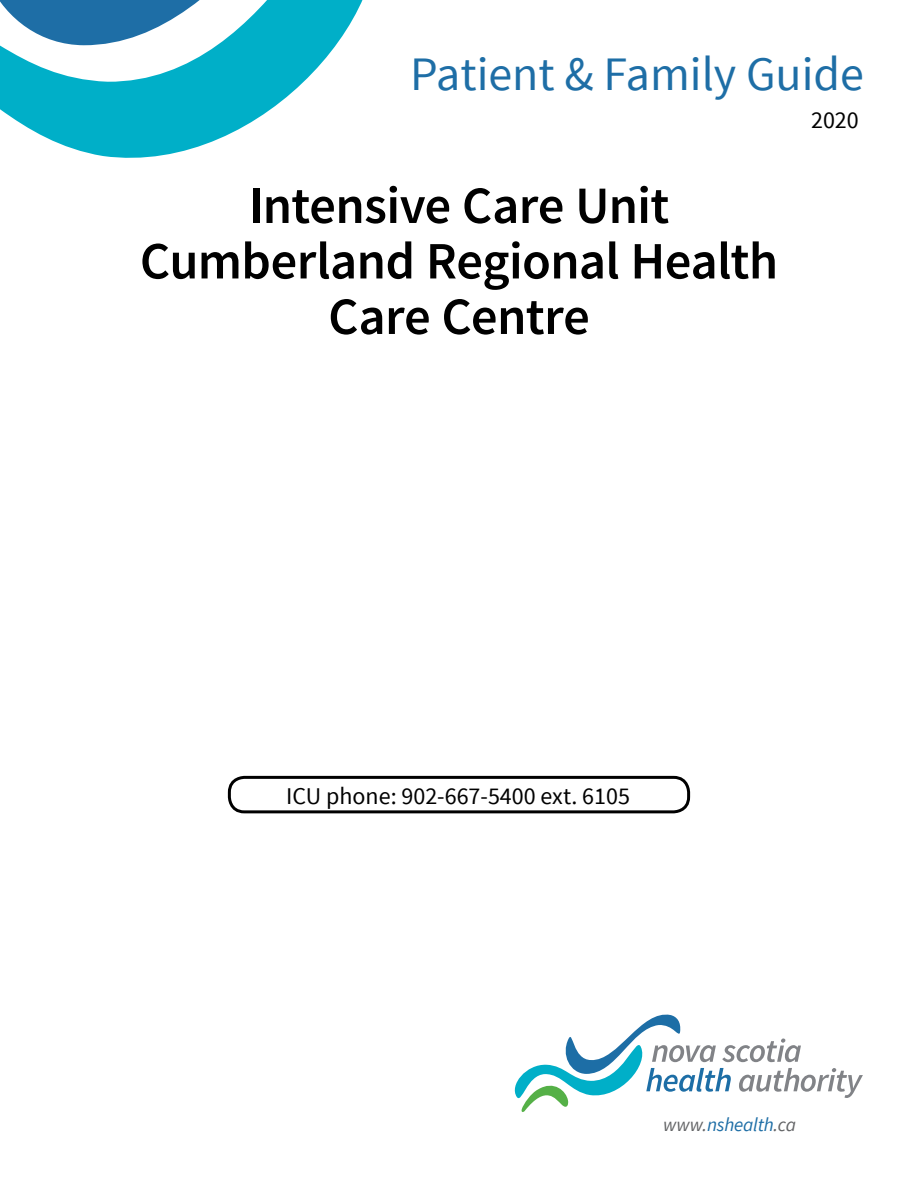
<style>
.page{position:relative;width:918px;height:1188px;background:#fff}
.page>*{position:absolute;margin:0;border:0;box-sizing:border-box;transform-origin:0 0}
.t1{font:600 52.5px/55.5px "Source Sans Pro";letter-spacing:-.015em;color:#000;text-align:center}
.t2{font:48px "Source Sans Pro";color:#1e6ea6}
.body_text{font:24px "Source Sans Pro";color:#000}
.t3{font:italic 19.2px "Source Sans Pro";letter-spacing:-.01em;color:#1e6ea6}
.s1{color:#636466}
</style>
<div class="page">
<div style="left:228px;top:776px;width:462px;height:37px;border:3px solid #000;border-radius:15px"></div>
<svg style="left:514px;top:1014px;width:349px;height:98px"></svg>
<svg style="left:0;top:0;width:363px;height:158px"></svg>
<p class="t2" style="left:410px;top:44px;width:455px">Patient &amp; Family Guide</p>
<p class="t1" style="left:249px;top:179px;width:422px">Intensive Care Unit</p>
<p class="t1" style="left:140px;top:235px;width:640px">Cumberland Regional Health<br>Care Centre</p>
<p class="body_text" style="left:811px;top:105px;width:49px">2020</p>
<p class="body_text" style="left:286px;top:781px;width:345px">ICU phone: 902-667-5400 ext. 6105</p>
<p class="t3" style="left:663px;top:1113px;width:134px"><span class="s1">www.</span>nshealth<span class="s1">.ca</span></p>
</div>
